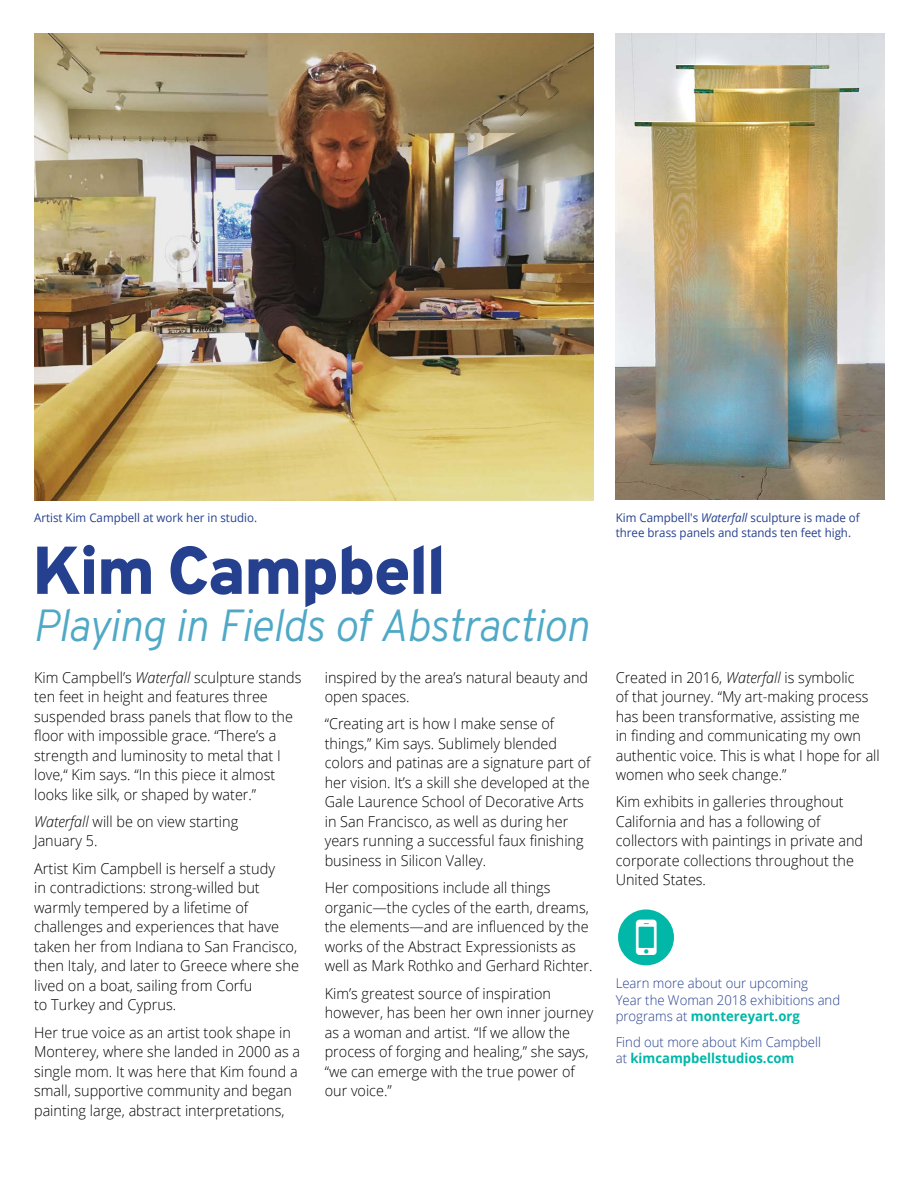
<style>
.page{position:relative;width:918px;height:1188px;background:#fff}
.page>*{position:absolute;margin:0;border:0;box-sizing:border-box;transform-origin:0 0}
.t1{font:800 67.5px "Overpass";letter-spacing:-.035em;color:#25408f}
.t2{font:italic 300 45px "Overpass";letter-spacing:-.02em;color:#4fa9c6}
.t3{font:300 15px/19.5px "Open Sans";color:#000;scale:.96 1}
.t4{font:300 15px/19.5px "Open Sans";color:#000}
.t5{font:300 13.5px/16.5px "Open Sans";color:#25408f}
.t6{font:12px/15px "Open Sans";color:#25408f;scale:.96 1}
.s1{font-style:italic}
.s2{font-weight:700;color:#00b7a8}
</style>
<div class="page">
<img style="left:34px;top:34px;width:560px;height:466px">
<div style="left:618px;top:909px;width:56px;height:56px;background:#00b7a8;border-radius:50%"></div>
<img style="left:616px;top:34px;width:268px;height:465px">
<p class="t6" style="left:34px;top:510px;width:234px">Artist Kim Campbell at work her in studio.</p>
<h1 class="t1" style="left:32px;top:528px;width:416px">Kim Campbell</h1>
<h2 class="t2" style="left:32px;top:598px;width:558px">Playing in Fields of Abstraction</h2>
<p class="t3" style="left:34px;top:667px;width:280px">Kim Campbell’s <span class="s1">Waterfall</span> sculpture stands ten feet in height and features three suspended brass panels that flow to the floor with impossible grace. “There’s a strength and luminosity to metal that I love,“ Kim says. “In this piece it almost looks like silk, or shaped by water.”</p>
<p class="t3" style="left:34px;top:811px;width:214px"><span class="s1">Waterfall</span> will be on view starting<br>January 5.</p>
<p class="t4" style="left:34px;top:858px;width:266px">Artist Kim Campbell is herself a study<br>in contradictions: strong-willed but warmly tempered by a lifetime of challenges and experiences that have taken her from Indiana to San Francisco, then Italy, and later to Greece where she lived on a boat, sailing from Corfu<br>to Turkey and Cyprus.</p>
<p class="t3" style="left:34px;top:1022px;width:279px">Her true voice as an artist took shape in Monterey, where she landed in 2000 as a single mom. It was here that Kim found a small, supportive community and began painting large, abstract interpretations,</p>
<p class="t3" style="left:325px;top:667px;width:276px">inspired by the area’s natural beauty and open spaces.</p>
<p class="t3" style="left:325px;top:714px;width:278px">“Creating art is how I make sense of things,” Kim says. Sublimely blended colors and patinas are a signature part of her vision. It’s a skill she developed at the Gale Laurence School of Decorative Arts in San Francisco, as well as during her years running a successful faux finishing business in Silicon Valley.</p>
<p class="t3" style="left:325px;top:878px;width:280px">Her compositions include all things organic—the cycles of the earth, dreams, the elements—and are influenced by the works of the Abstract Expressionists as well as Mark Rothko and Gerhard Richter.</p>
<p class="t3" style="left:325px;top:983px;width:281px">Kim’s greatest source of inspiration however, has been her own inner journey as a woman and artist. “If we allow the process of forging and healing,” she says, “we can emerge with the true power of our voice.”</p>
<p class="t6" style="left:616px;top:510px;width:256px">Kim Campbell's <span class="s1">Waterfall</span> sculpture is made of three brass panels and stands ten feet high.</p>
<p class="t3" style="left:616px;top:667px;width:277px">Created in 2016, <span class="s1">Waterfall</span> is symbolic<br>of that journey. “My art-making process has been transformative, assisting me<br>in finding and communicating my own authentic voice. This is what I hope for all women who seek change.”</p>
<p class="t3" style="left:616px;top:792px;width:259px">Kim exhibits in galleries throughout California and has a following of collectors with paintings in private and corporate collections throughout the United States.</p>
<p class="t5" style="left:616px;top:975px;width:226px">Learn more about our upcoming<br>Year the Woman 2018 exhibitions and programs at <span class="s2">montereyart.org</span></p>
<p class="t5" style="left:616px;top:1033px;width:207px">Find out more about Kim Campbell at <span class="s2">kimcampbellstudios.com</span></p>
</div>
